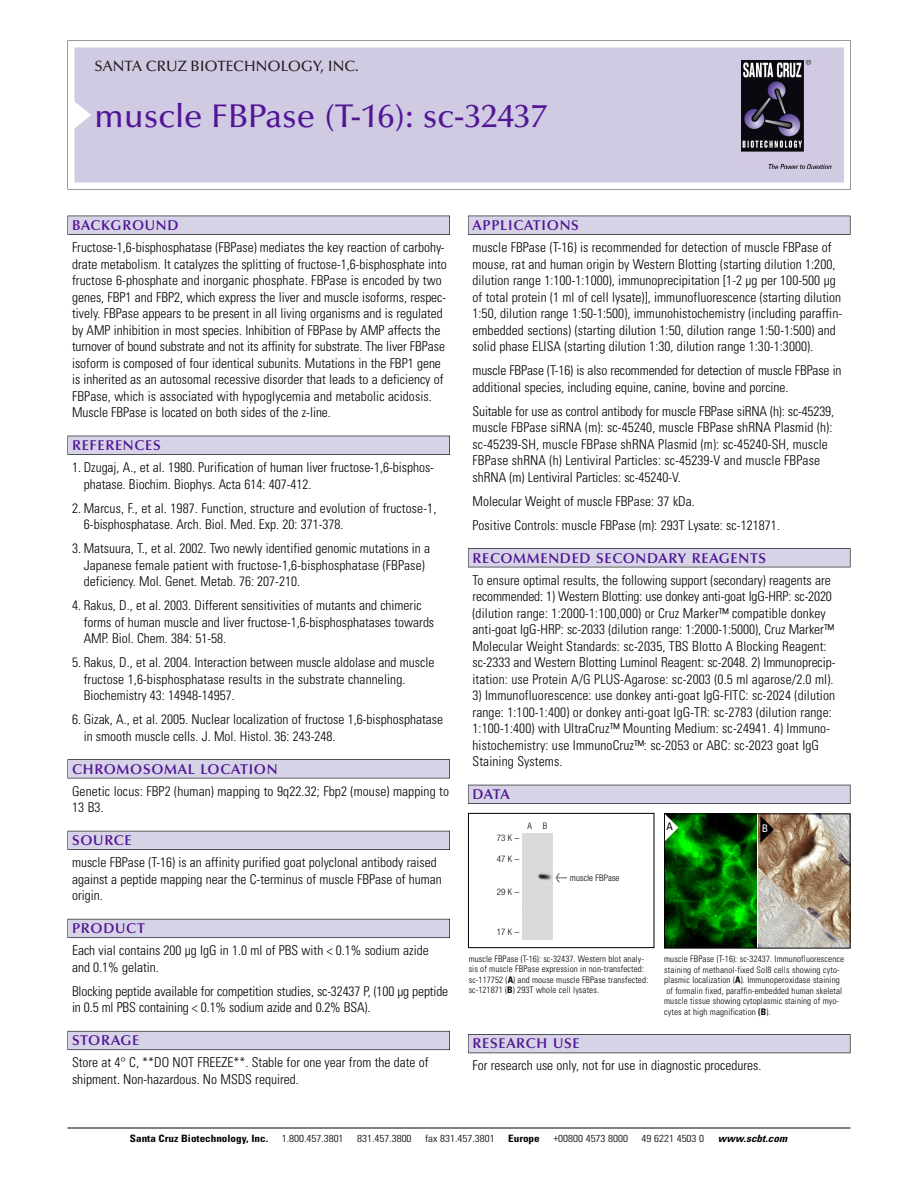
<style>
.page{position:relative;width:918px;height:1188px;background:#fff}
.page>*{position:absolute;margin:0;border:0;box-sizing:border-box;transform-origin:0 0}
.t1{font:500 33px "Optima";color:#511695}
.t2{font:500 15px "Optima";color:#231f20}
.t3{font:600 14.25px "Optima";letter-spacing:.05em;color:#511695}
.t4{font:300 condensed 13.5px/16.5px "Univers";color:#000}
.t5{font:condensed 10.5px "Univers";color:#000}
.t6{font:condensed 10.5px "Univers";color:#fff}
.t7{font:300 condensed 10.2px "Univers";color:#000;scale:1.1 1}
.t8{font:700 condensed 10.2px "Univers";color:#000;scale:1.1 1}
.t9{font:italic 700 condensed 10.2px "Univers";letter-spacing:.005em;color:#000;scale:1.1 1}
.t10{font:300 condensed 9px/10.5px "Univers";letter-spacing:.015em;color:#000}
.t11{font:300 condensed 9px "Helvetica Neue";letter-spacing:.005em;color:#000}
.s1{font-family:"Meta Plus";font-weight:400;font-stretch:normal;font-size:10.5px}
.s2{font-weight:700}
</style>
<div class="page">
<svg style="left:68px;top:40px;width:783px;height:149px"></svg>
<div style="left:74px;top:47px;width:770px;height:135px;background:#d1cae3"></div>
<img style="left:741px;top:60px;width:90px;height:108px">
<div style="left:468px;top:216px;width:382px;height:19px;background:#525155"></div>
<div style="left:468px;top:216px;width:382px;height:18px;background:#d7d3e7"></div>
<div style="left:468px;top:548px;width:382px;height:19px;background:#525155"></div>
<div style="left:468px;top:549px;width:382px;height:18px;background:#d7d3e7"></div>
<div style="left:468px;top:785px;width:382px;height:19px;background:#525158"></div>
<div style="left:468px;top:785px;width:382px;height:18px;background:#d7d3e7"></div>
<div style="left:468px;top:1034px;width:382px;height:19px;background:#535259"></div>
<div style="left:468px;top:1035px;width:382px;height:18px;background:#d7d3e7"></div>
<hr style="left:68px;top:1128px;width:782px;height:1px;background:#000">
<div style="left:468px;top:813px;width:186px;height:135px;border:1px solid #000"></div>
<div style="left:522px;top:833px;width:30px;height:106px;background:#dadada"></div>
<div style="left:68px;top:216px;width:382px;height:19px;background:#525155"></div>
<div style="left:68px;top:216px;width:381px;height:18px;background:#d7d3e7"></div>
<div style="left:68px;top:436px;width:382px;height:19px;background:#515055"></div>
<div style="left:68px;top:436px;width:381px;height:18px;background:#d7d3e7"></div>
<div style="left:68px;top:759px;width:382px;height:19px;background:#545357"></div>
<div style="left:68px;top:760px;width:381px;height:18px;background:#d7d3e7"></div>
<div style="left:68px;top:831px;width:382px;height:19px;background:#54535a"></div>
<div style="left:68px;top:831px;width:381px;height:18px;background:#d7d3e7"></div>
<div style="left:68px;top:919px;width:382px;height:19px;background:#5b5a62"></div>
<div style="left:68px;top:919px;width:381px;height:18px;background:#d7d3e7"></div>
<div style="left:68px;top:1031px;width:382px;height:19px;background:#66646e"></div>
<div style="left:68px;top:1031px;width:381px;height:18px;background:#d7d3e7"></div>
<img style="left:758px;top:815px;width:90px;height:131px">
<img style="left:666px;top:815px;width:90px;height:131px">
<div style="left:664px;top:813px;width:186px;height:135px;border:1px solid #000"></div>
<svg style="left:665px;top:814px;width:13px;height:27px"></svg>
<svg style="left:760px;top:816px;width:14px;height:27px"></svg>
<p class="t2" style="left:94px;top:61px;width:266px">SANTA CRUZ BIOTECHNOLOGY, INC.</p>
<h1 class="t1" style="left:94px;top:103px;width:454px">muscle FBPase (T-16): sc-32437</h1>
<p class="t3" style="left:72px;top:219px;width:108px">BACKGROUND</p>
<p class="t4" style="left:72px;top:240px;width:376px">Fructose-1,6-bisphosphatase (FBPase) mediates the key reaction of carbohy&shy;drate metabolism. It catalyzes the splitting of fructose-1,6-bisphosphate into fructose 6-phosphate and inorganic phosphate. FBPase is encoded by two genes, FBP1 and FBP2, which express the liver and muscle isoforms, respec&shy;tively. FBPase appears to be present in all living organisms and is regulated by AMP inhibition in most species. Inhibition of FBPase by AMP affects the turnover of bound substrate and not its affinity for substrate. The liver FBPase isoform is composed of four identical subunits. Mutations in the FBP1 gene is inherited as an autosomal recessive disorder that leads to a deficiency of FBPase, which is associated with hypoglycemia and metabolic acidosis.<br>Muscle FBPase is located on both sides of the z-line.</p>
<p class="t3" style="left:72px;top:440px;width:90px">REFERENCES</p>
<p class="t4" style="left:84px;top:460px;width:352px;text-indent:-12px">1. Dzugaj, A., et al. 1980. Purification of human liver fructose-1,6-bisphos&shy;phatase. Biochim. Biophys. Acta 614: 407-412.</p>
<p class="t4" style="left:84px;top:501px;width:354px;text-indent:-12px">2. Marcus, F., et al. 1987. Function, structure and evolution of fructose-1,<br>6-bisphosphatase. Arch. Biol. Med. Exp. 20: 371-378.</p>
<p class="t4" style="left:84px;top:541px;width:348px;text-indent:-12px">3. Matsuura, T., et al. 2002. Two newly identified genomic mutations in a<br>Japanese female patient with fructose-1,6-bisphosphatase (FBPase) deficiency. Mol. Genet. Metab. 76: 207-210.</p>
<p class="t4" style="left:84px;top:598px;width:352px;text-indent:-12px">4. Rakus, D., et al. 2003. Different sensitivities of mutants and chimeric forms of human muscle and liver fructose-1,6-bisphosphatases towards<br>AMP. Biol. Chem. 384: 51-58.</p>
<p class="t4" style="left:84px;top:655px;width:352px;text-indent:-12px">5. Rakus, D., et al. 2004. Interaction between muscle aldolase and muscle fructose 1,6-bisphosphatase results in the substrate channeling.<br>Biochemistry 43: 14948-14957.</p>
<p class="t4" style="left:84px;top:712px;width:361px;text-indent:-12px">6. Gizak, A., et al. 2005. Nuclear localization of fructose 1,6-bisphosphatase in smooth muscle cells. J. Mol. Histol. 36: 243-248.</p>
<p class="t3" style="left:72px;top:763px;width:207px">CHROMOSOMAL LOCATION</p>
<p class="t4" style="left:72px;top:784px;width:379px">Genetic locus: FBP2 (human) mapping to 9q22.32; Fbp2 (mouse) mapping to<br>13 B3.</p>
<p class="t3" style="left:72px;top:835px;width:61px">SOURCE</p>
<p class="t4" style="left:72px;top:855px;width:371px">muscle FBPase (T-16) is an affinity purified goat polyclonal antibody raised against a peptide mapping near the C-terminus of muscle FBPase of human origin.</p>
<p class="t3" style="left:72px;top:923px;width:74px">PRODUCT</p>
<p class="t4" style="left:72px;top:943px;width:358px">Each vial contains 200 µg IgG in 1.0 ml of PBS with &lt; 0.1% sodium azide and 0.1% gelatin.</p>
<p class="t4" style="left:72px;top:984px;width:378px">Blocking peptide available for competition studies, sc-32437 P, (100 µg peptide in 0.5 ml PBS containing &lt; 0.1% sodium azide and 0.2% BSA).</p>
<p class="t3" style="left:72px;top:1035px;width:69px">STORAGE</p>
<p class="t4" style="left:72px;top:1055px;width:358px">Store at 4° C, **DO NOT FREEZE**. Stable for one year from the date of shipment. Non-hazardous. No MSDS required.</p>
<p class="t3" style="left:473px;top:219px;width:108px">APPLICATIONS</p>
<p class="t4" style="left:473px;top:240px;width:371px">muscle FBPase (T-16) is recommended for detection of muscle FBPase of mouse, rat and human origin by Western Blotting (starting dilution 1:200, dilution range 1:100-1:1000), immunoprecipitation [1-2 µg per 100-500 µg of total protein (1 ml of cell lysate)], immunofluorescence (starting dilution 1:50, dilution range 1:50-1:500), immunohistochemistry (including paraffin&shy;embedded sections) (starting dilution 1:50, dilution range 1:50-1:500) and solid phase ELISA (starting dilution 1:30, dilution range 1:30-1:3000).</p>
<p class="t4" style="left:473px;top:363px;width:371px">muscle FBPase (T-16) is also recommended for detection of muscle FBPase in additional species, including equine, canine, bovine and porcine.</p>
<p class="t4" style="left:473px;top:404px;width:363px">Suitable for use as control antibody for muscle FBPase siRNA (h): sc-45239, muscle FBPase siRNA (m): sc-45240, muscle FBPase shRNA Plasmid (h): sc-45239-SH, muscle FBPase shRNA Plasmid (m): sc-45240-SH, muscle FBPase shRNA (h) Lentiviral Particles: sc-45239-V and muscle FBPase shRNA (m) Lentiviral Particles: sc-45240-V.</p>
<p class="t4" style="left:473px;top:490px;width:309px;line-height:24px">Molecular Weight of muscle FBPase: 37 kDa.<br>Positive Controls: muscle FBPase (m): 293T Lysate: sc-121871.</p>
<p class="t3" style="left:473px;top:552px;width:295px">RECOMMENDED SECONDARY REAGENTS</p>
<p class="t4" style="left:473px;top:573px;width:364px">To ensure optimal results, the following support (secondary) reagents are recommended: 1) Western Blotting: use donkey anti-goat IgG-HRP: sc-2020 (dilution range: 1:2000-1:100,000) or Cruz Marker™ compatible donkey anti-goat IgG-HRP: sc-2033 (dilution range: 1:2000-1:5000), Cruz Marker™ Molecular Weight Standards: sc-2035, TBS Blotto A Blocking Reagent: sc-2333 and Western Blotting Luminol Reagent: sc-2048. 2) Immunoprecip&shy;itation: use Protein A/G PLUS-Agarose: sc-2003 (0.5 ml agarose/2.0 ml).</p>
<p class="t4" style="left:473px;top:688px;width:364px">3) Immunofluorescence: use donkey anti-goat IgG-FITC: sc-2024 (dilution range: 1:100-1:400) or donkey anti-goat IgG-TR: sc-2783 (dilution range:<br>1:100-1:400) with UltraCruz™ Mounting Medium: sc-24941. 4) Immuno&shy;histochemistry: use ImmunoCruz™: sc-2053 or ABC: sc-2023 goat IgG Staining Systems.</p>
<p class="t3" style="left:473px;top:789px;width:39px">DATA</p>
<p class="t11" style="left:497px;top:834px;width:24px">73K–</p>
<p class="t11" style="left:497px;top:855px;width:24px">47K–</p>
<p class="t11" style="left:497px;top:889px;width:24px">29K–</p>
<p class="t11" style="left:497px;top:928px;width:24px">17K–</p>
<p class="t11" style="left:528px;top:822px;width:21px">A B</p>
<p class="t11" style="left:556px;top:875px;width:65px"><span class="s1">&lt;</span> muscle FBPase</p>
<p class="t10" style="left:469px;top:954px;width:181px">muscle FBPase (T-16): sc-32437. Western blot analy&shy;sis of muscle FBPase expression in non-transfected: sc-117752 (<span class="s2">A</span>) and mouse muscle FBPase transfected: sc-121871 (<span class="s2">B</span>) 293T whole cell lysates.</p>
<p class="t5" style="left:667px;top:823px;width:8px">A</p>
<p class="t6" style="left:762px;top:825px;width:8px">B</p>
<p class="t10" style="left:664px;top:955px;width:181px">muscle FBPase (T-16): sc-32437. Immunofluorescence staining of methanol-fixed Sol8 cells showing cyto&shy;plasmic localization (<span class="s2">A</span>). Immunoperoxidase staining of formalin fixed, paraffin-embedded human skeletal muscle tissue showing cytoplasmic staining of myo&shy;cytes at high magnification <span class="s2">(B</span>).</p>
<p class="t3" style="left:473px;top:1038px;width:109px">RESEARCH USE</p>
<p class="t4" style="left:473px;top:1059px;width:290px">For research use only, not for use in diagnostic procedures.</p>
<p class="t8" style="left:130px;top:1135px;width:127px">Santa Cruz Biotechnology, Inc.</p>
<p class="t7" style="left:282px;top:1135px;width:58px">1.800.457.3801</p>
<p class="t7" style="left:357px;top:1135px;width:51px">831.457.3800</p>
<p class="t7" style="left:425px;top:1135px;width:65px">fax 831.457.3801</p>
<p class="t8" style="left:508px;top:1135px;width:30px">Europe</p>
<p class="t7" style="left:553px;top:1135px;width:69px">+00800 4573 8000</p>
<p class="t7" style="left:642px;top:1135px;width:58px">49 6221 4503 0</p>
<p class="t9" style="left:718px;top:1135px;width:64px">www.scbt.com</p>
</div>
